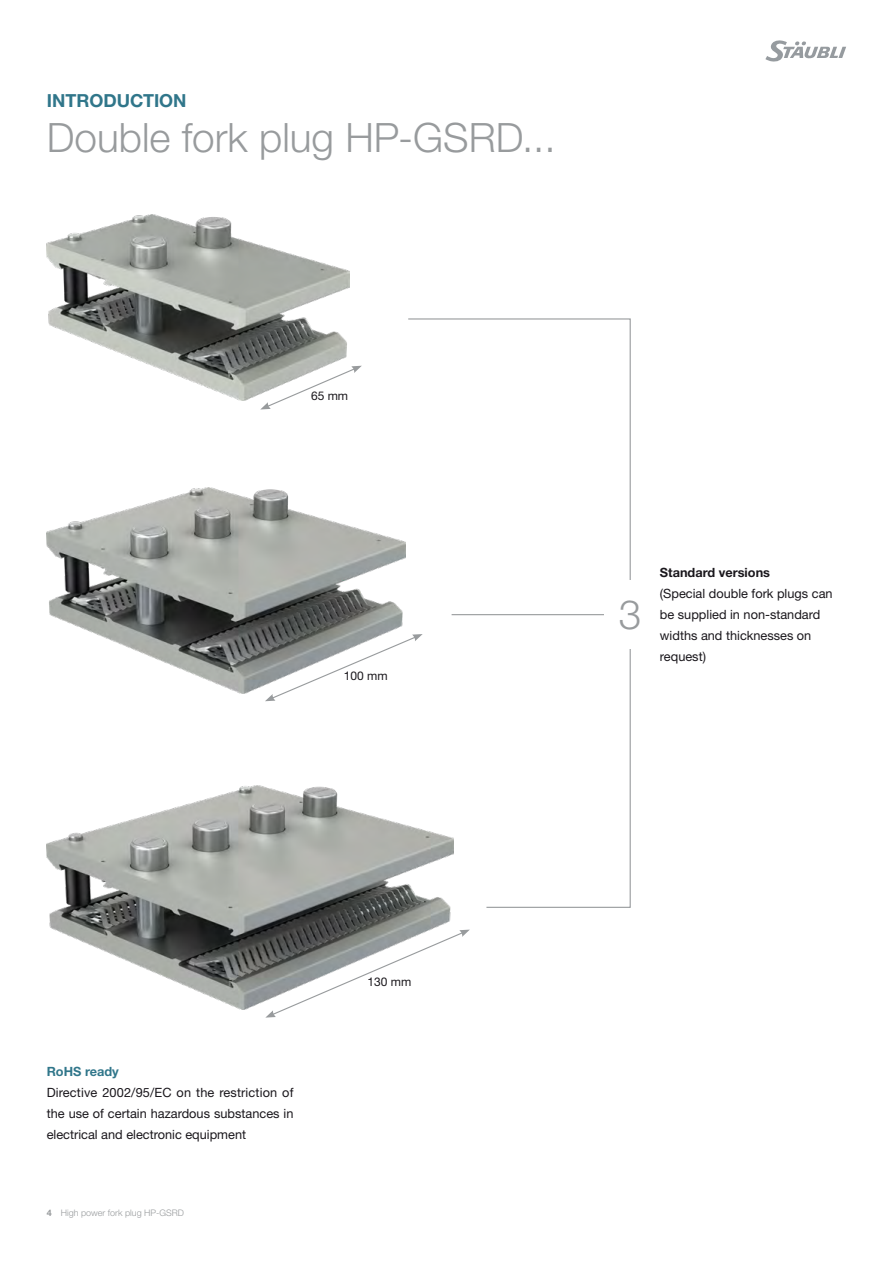
<style>
.page{position:relative;width:893px;height:1263px;background:#fff}
.page>*{position:absolute;margin:0;border:0;box-sizing:border-box;transform-origin:0 0}
.Headline_Inside_EN{font:300 40.5px "Helvetica Neue LTW1 G";color:#989b9d}
.Capture_Kicker_Inside_EN{font:700 18px "Helvetica Neue LTW1 G";color:#30768a}
.RunningText_Inside_EN{font:12.75px/21px "Helvetica Neue LTW1 G";color:#1a171c;text-align:justify}
.Productext_technics_Inside_EN{font:12.75px/21px "Helvetica Neue LTW1 G";color:#1a171c}
.SubHeadRunningText_Inside_DE{font:700 12.75px "Helvetica Neue LTW1 G";color:#30768a}
.Productname_Inside_neutral{font:12px "Helvetica Neue LTW1 G";color:#1a171c}
.t1{font:300 9px "Helvetica Neue LTW1 G";color:#989b9d}
.s1{font-weight:700}
</style>
<div class="page">
<svg style="left:765px;top:40px;width:81px;height:22px"></svg>
<img style="left:47px;top:785px;width:404px;height:224px">
<img style="left:47px;top:488px;width:358px;height:205px">
<img style="left:47px;top:215px;width:302px;height:186px">
<svg style="left:260px;top:366px;width:102px;height:43px"></svg>
<svg style="left:265px;top:634px;width:142px;height:67px"></svg>
<svg style="left:265px;top:929px;width:205px;height:88px"></svg>
<svg style="left:407px;top:318px;width:224px;height:590px"></svg>
<hr style="left:452px;top:614px;width:178px;height:1px;background:#989b9d">
<div style="left:605px;top:581px;width:51px;height:68px;background:#fff"></div>
<p class="Capture_Kicker_Inside_EN" style="left:47px;top:89px;width:141px">INTRODUCTION</p>
<p class="Headline_Inside_EN" style="left:47px;top:113px;width:510px">Double fork plug HP-GSRD...</p>
<p class="Productname_Inside_neutral" style="left:311px;top:389px;width:39px">65 mm</p>
<p class="Productname_Inside_neutral" style="left:344px;top:669px;width:45px">100 mm</p>
<p class="Headline_Inside_EN" style="left:619px;top:590px;width:24px">3</p>
<p class="Productext_technics_Inside_EN" style="left:660px;top:562px;width:174px"><span class="s1">Standard versions<br></span>(Special double fork plugs can be supplied in non-standard widths and thicknesses on request)</p>
<p class="SubHeadRunningText_Inside_DE" style="left:47px;top:1063px;width:74px">RoHS ready</p>
<p class="RunningText_Inside_EN" style="left:47px;top:1082px;width:248px">Directive 2002/95/EC on the restriction of the use of certain hazardous substances in electrical and electronic equipment</p>
<p class="t1" style="left:47px;top:1207px;width:139px"><span class="s1">4</span> High power fork plug HP-GSRD</p>
<p class="Productname_Inside_neutral" style="left:368px;top:975px;width:45px">130 mm</p>
</div>
